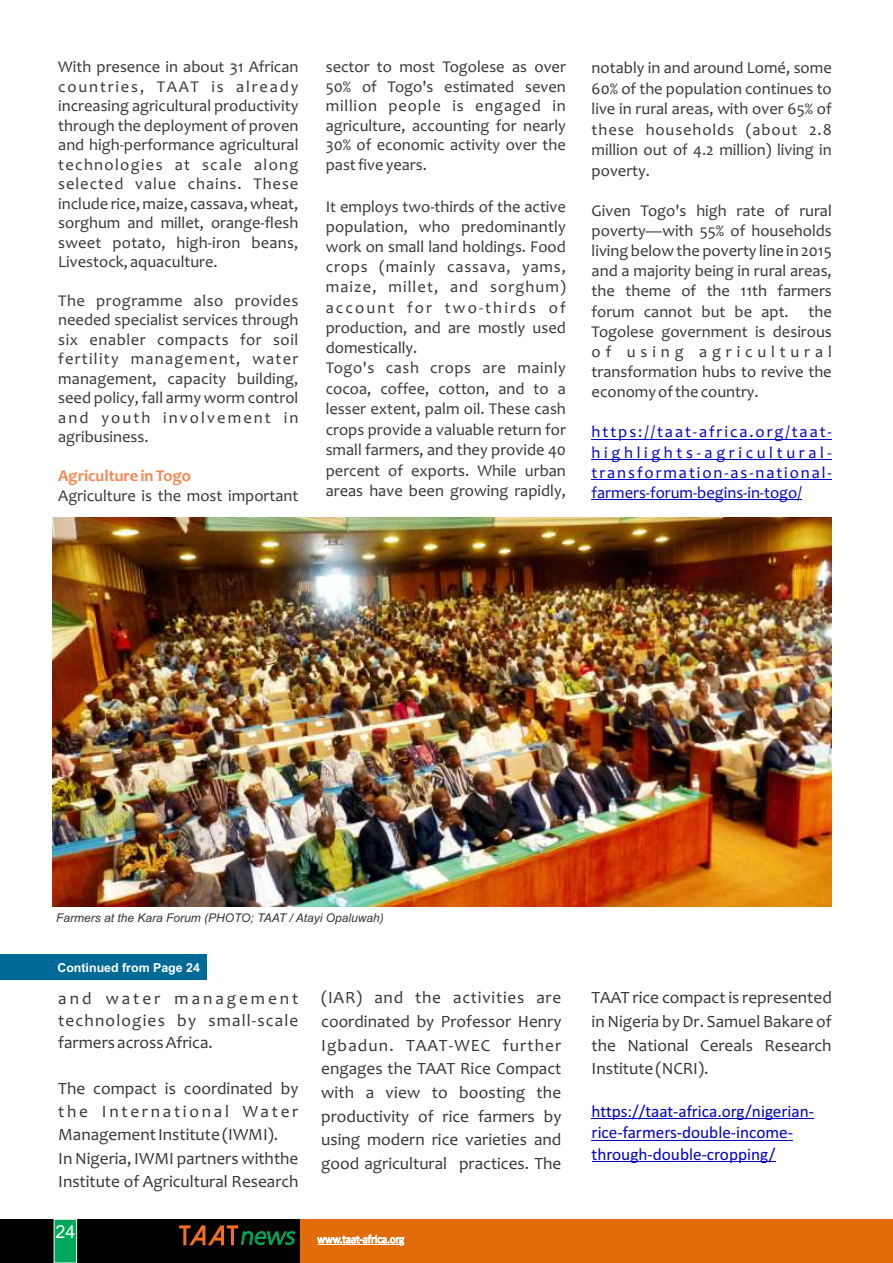
<style>
.page{position:relative;width:893px;height:1263px;background:#fff}
.page>*{position:absolute;margin:0;border:0;box-sizing:border-box;transform-origin:0 0}
.t1{font:18px "Arial";color:#fefefe}
.t2{font:17.25px/23.5px "Candara";color:#373435;text-align:justify}
.t3{font:17.25px/21.3px "Calibri";color:#0000c4}
.t4{font:16.5px/19.5px "Candara";color:#373435;text-align:justify}
.t5{font:16.5px/20.1px "Candara";letter-spacing:.115em;color:#0000c4;text-align:justify}
.t6{font:700 16.5px "Candara";color:#f5874f}
.t7{font:700 12.45px "Arial";color:#fefefe}
.t8{font:italic 12px "Arial";color:#373435}
</style>
<div class="page">
<img style="left:53px;top:517px;width:779px;height:389px">
<hr style="left:592px;top:439px;width:240px;height:1px;background:#0000c4">
<hr style="left:592px;top:459px;width:240px;height:1px;background:#0000c4">
<hr style="left:592px;top:479px;width:240px;height:1px;background:#0000c4">
<hr style="left:592px;top:499px;width:210px;height:1px;background:#0000c4">
<hr style="left:592px;top:1118px;width:222px;height:1px;background:#0000c4">
<hr style="left:592px;top:1140px;width:201px;height:1px;background:#0000c4">
<hr style="left:592px;top:1161px;width:184px;height:1px;background:#0000c4">
<div style="left:0;top:954px;width:206px;height:26px;background:#006a96"></div>
<div style="left:0;top:1219px;width:304px;height:44px;background:#000"></div>
<div style="left:300px;top:1219px;width:593px;height:44px;background:#e36c0a"></div>
<svg style="left:179px;top:1225px;width:116px;height:20px"></svg>
<svg style="left:317px;top:1234px;width:87px;height:11px"></svg>
<svg style="left:53px;top:1219px;width:24px;height:44px"></svg>
<p class="t4" style="left:58px;top:59px;width:242px">With presence in about 31 African countries, TAAT is already increasing agricultural productivity through the deployment of proven and high-performance agricultural technologies at scale along selected value chains. These include rice, maize, cassava, wheat, sorghum and millet, orange-flesh sweet potato, high-iron beans, Livestock, aquaculture.</p>
<p class="t4" style="left:58px;top:292px;width:242px">The programme also provides needed specialist services through six enabler compacts for soil fertility management, water management, capacity building, seed policy, fall army worm control and youth involvement in agribusiness.</p>
<p class="t6" style="left:58px;top:469px;width:134px">Agriculture in Togo</p>
<p class="t4" style="left:58px;top:487px;width:242px">Agriculture is the most important</p>
<p class="t4" style="left:326px;top:59px;width:242px">sector to most Togolese as over 50% of Togo's estimated seven million people is engaged in agriculture, accounting for nearly 30% of economic activity over the past five years.</p>
<p class="t4" style="left:326px;top:198px;width:242px;line-height:20.2px;text-align:left">It employs two-thirds of the active population, who predominantly work on small land holdings. Food crops (mainly cassava, yams, maize, millet, and sorghum) account for two-thirds of production, and are mostly used domestically.<br>Togo's cash crops are mainly cocoa, coffee, cotton, and to a lesser extent, palm oil. These cash crops provide a valuable return for small farmers, and they provide 40 percent of exports. While urban areas have been growing rapidly,</p>
<p class="t4" style="left:592px;top:59px;width:242px;line-height:20.4px">notably in and around Lomé, some 60% of the population continues to live in rural areas, with over 65% of these households (about 2.8 million out of 4.2 million) living in poverty.</p>
<p class="t4" style="left:592px;top:202px;width:242px;line-height:20.1px">Given Togo's high rate of rural poverty—with 55% of households living below the poverty line in 2015 and a majority being in rural areas, the theme of the 11th farmers forum cannot but be apt. the Togolese government is desirous of using agricultural transformation hubs to revive the economy of the country.</p>
<p class="t5" style="left:592px;top:424px;width:242px">https://taat-africa.org/taat&shy;highlights-agricultural&shy;transformation-as-national&shy;farmers-forum-begins-in-togo/</p>
<p class="t8" style="left:56px;top:913px;width:329px">Farmers at the Kara Forum (PHOTO; TAAT / Atayi Opaluwah)</p>
<p class="t7" style="left:57px;top:963px;width:144px">Continued from Page 24</p>
<p class="t2" style="left:58px;top:989px;width:242px;line-height:22px">and water management technologies by small-scale farmers across Africa.</p>
<p class="t2" style="left:58px;top:1078px;width:242px;text-align:left">The compact is coordinated by the International Water<br>Management Institute (IWMI).<br>In Nigeria, IWMI partners withthe<br>Institute of Agricultural Research</p>
<p class="t1" style="left:56px;top:1225px;width:22px">24</p>
<p class="t2" style="left:321px;top:988px;width:242px">(IAR) and the activities are coordinated by Professor Henry Igbadun. TAAT-WEC further engages the TAAT Rice Compact with a view to boosting the productivity of rice farmers by using modern rice varieties and good agricultural practices. The</p>
<p class="t2" style="left:592px;top:988px;width:242px">TAAT rice compact is represented in Nigeria by Dr. Samuel Bakare of the National Cereals Research Institute (NCRI).</p>
<p class="t3" style="left:592px;top:1102px;width:224px">https://taat-africa.org/nigerian&shy;rice-farmers-double-income&shy;through-double-cropping/</p>
</div>
